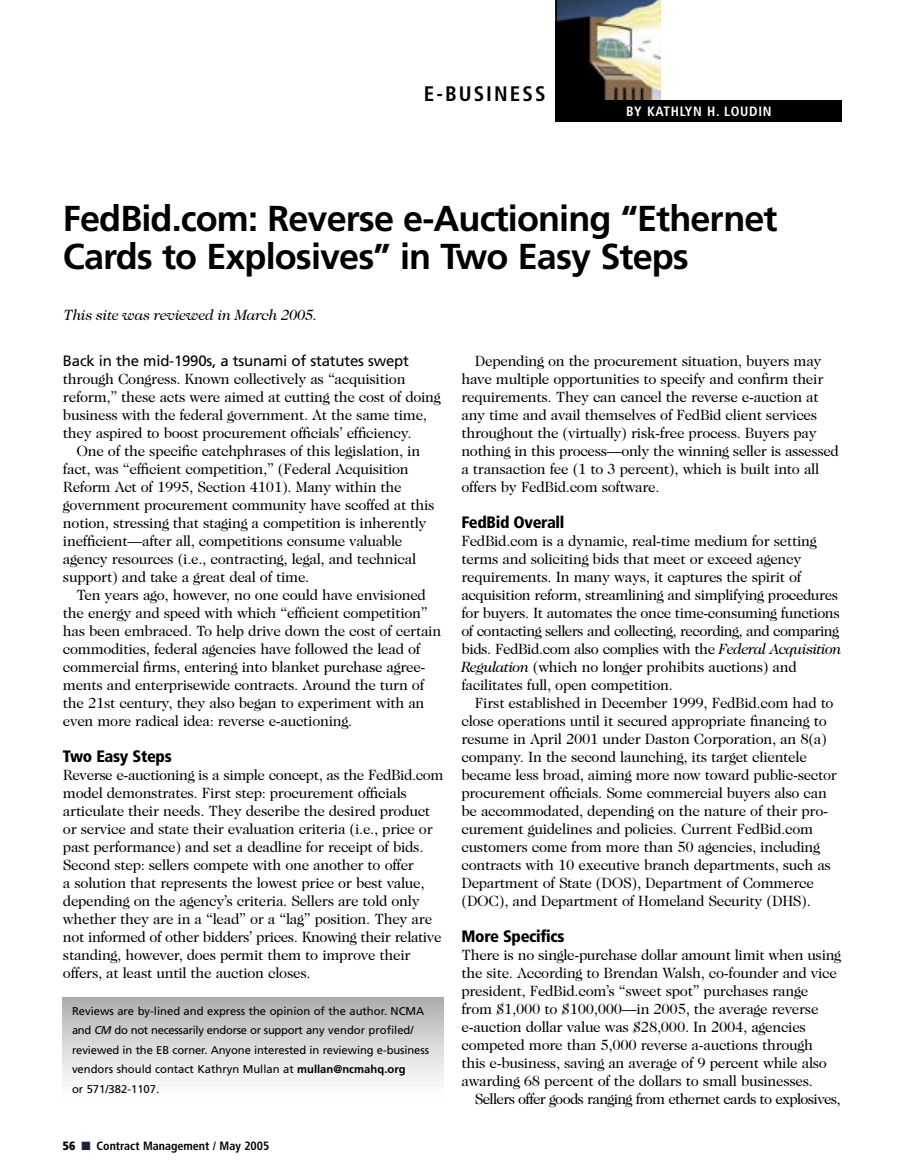
<style>
.page{position:relative;width:905px;height:1175px;background:#fff}
.page>*{position:absolute;margin:0;border:0;box-sizing:border-box;transform-origin:0 0}
.t1{font:700 36px/37.5px "Frutiger";letter-spacing:-.025em;color:#000}
.t2{font:700 condensed 21px "Frutiger";letter-spacing:.1em;color:#000}
.Text_Type-1st_Par{font:900 condensed 16.5px "Frutiger";letter-spacing:-.02em;color:#000}
.Text_Type{font:15px/18px "Caslon Two Twenty Four";letter-spacing:-.02em;color:#000}
.Text_Type-1st_Par-2{font:15px/18px "Caslon Two Twenty Four";letter-spacing:-.02em;color:#000}
.Text_Type-2{font:15px "Caslon Two Twenty Four";letter-spacing:-.05em;color:#000}
.t3{font:italic 15px "Caslon Two Twenty Four";letter-spacing:-.02em;color:#000}
.t4{font:700 condensed 13.5px "Frutiger";letter-spacing:.05em;color:#fff}
.t5{font:700 condensed 12px "Frutiger";color:#000}
.t6{font:11.25px/19.5px "Frutiger";color:#000}
.s1{font-family:"Frutiger"}
.s2{font-style:italic}
.s3{font-weight:700}
.s4{font-weight:900}
.s5{color:#13243b}
</style>
<div class="page">
<img style="left:557px;top:0;width:103px;height:100px">
<div style="left:555px;top:100px;width:287px;height:21px;background:#000"></div>
<hr style="left:555px;top:0;width:2px;height:121px;background:#000">
<div style="left:63px;top:997px;width:380px;height:107px;background:linear-gradient(to bottom,#b1b1b1,#fff)"></div>
<div style="left:555px;top:101px;width:287px;height:21px;background:#000"></div>
<p class="t2" style="left:424px;top:81px;width:123px">E-BUSINESS</p>
<p class="t4" style="left:626px;top:103px;width:147px">BY KATHLYN H. LOUDIN</p>
<p class="t1" style="left:63px;top:200px;width:716px">FedBid.com: Reverse e-Auctioning “Ethernet<br>Cards to Explosives” in Two Easy Steps</p>
<p class="t3" style="left:64px;top:306px;width:255px">This site was reviewed in March 2005.</p>
<p class="Text_Type-1st_Par-2" style="left:63px;top:352px;width:379px"><span class="s1">Back in the mid-1990s, a tsunami of statutes swept </span>through Congress. Known collectively as “acquisition reform,” these acts were aimed at cutting the cost of doing business with the federal government. At the same time, they aspired to boost procurement officials’ efficiency.</p>
<p class="Text_Type" style="left:63px;top:442px;width:373px;text-indent:14px">One of the specific catchphrases of this legislation, in fact, was “efficient competition,” (Federal Acquisition Reform Act of 1995, Section 4101). Many within the government procurement community have scoffed at this notion, stressing that staging a competition is inherently inefficient—after all, competitions consume valuable agency resources (i.e., contracting, legal, and technical support) and take a great deal of time.</p>
<p class="Text_Type" style="left:63px;top:586px;width:380px;text-indent:14px">Ten years ago, however, no one could have envisioned the energy and speed with which “efficient competition” has been embraced. To help drive down the cost of certain commodities, federal agencies have followed the lead of commercial firms, entering into blanket purchase agree&shy;ments and enterprisewide contracts. Around the turn of the 21st century, they also began to experiment with an even more radical idea: reverse e-auctioning.</p>
<p class="Text_Type-1st_Par" style="left:63px;top:746px;width:110px">Two Easy Steps</p>
<p class="Text_Type-1st_Par-2" style="left:63px;top:766px;width:382px">Reverse e-auctioning is a simple concept, as the FedBid.com model demonstrates. First step: procurement officials articulate their needs. They describe the desired product or service and state their evaluation criteria (i.e., price or past performance) and set a deadline for receipt of bids.<br>Second step: sellers compete with one another to offer<br>a solution that represents the lowest price or best value, depending on the agency’s criteria. Sellers are told only whether they are in a “lead” or a “lag” position. They are not informed of other bidders’ prices. Knowing their relative standing, however, does permit them to improve their offers, at least until the auction closes.</p>
<p class="t6" style="left:72px;top:1001px;width:358px">Reviews are by-lined and express the opinion of the author. NCMA and <span class="s2">CM</span> do not necessarily endorse or support any vendor profiled/ reviewed in the EB corner. Anyone interested in reviewing e-business vendors should contact Kathryn Mullan at <span class="s3">mullan@ncmahq.org<br></span>or 571/382-1107.</p>
<p class="t5" style="left:63px;top:1138px;width:208px"><span class="s4">56</span> <span class="s5">■</span> Contract Management / May 2005</p>
<p class="Text_Type" style="left:461px;top:352px;width:379px;text-indent:14px">Depending on the procurement situation, buyers may have multiple opportunities to specify and confirm their requirements. They can cancel the reverse e-auction at any time and avail themselves of FedBid client services throughout the (virtually) risk-free process. Buyers pay nothing in this process—only the winning seller is assessed a transaction fee (1 to 3 percent), which is built into all offers by FedBid.com software.</p>
<p class="Text_Type-1st_Par" style="left:461px;top:512px;width:104px">FedBid Overall</p>
<p class="Text_Type-1st_Par-2" style="left:461px;top:532px;width:382px">FedBid.com is a dynamic, real-time medium for setting terms and soliciting bids that meet or exceed agency requirements. In many ways, it captures the spirit of acquisition reform, streamlining and simplifying procedures for buyers. It automates the once time-consuming functions of contacting sellers and collecting, recording, and comparing bids. FedBid.com also complies with the <span class="s2">Federal Acquisition Regulation</span> (which no longer prohibits auctions) and facilitates full, open competition.</p>
<p class="Text_Type" style="left:461px;top:694px;width:377px;text-indent:14px">First established in December 1999, FedBid.com had to close operations until it secured appropriate financing to resume in April 2001 under Daston Corporation, an 8(a) company. In the second launching, its target clientele became less broad, aiming more now toward public-sector procurement officials. Some commercial buyers also can be accommodated, depending on the nature of their pro&shy;curement guidelines and policies. Current FedBid.com customers come from more than 50 agencies, including contracts with 10 executive branch departments, such as Department of State (DOS), Department of Commerce (DOC), and Department of Homeland Security (DHS).</p>
<p class="Text_Type-1st_Par" style="left:461px;top:926px;width:105px">More Specifics</p>
<p class="Text_Type-1st_Par-2" style="left:461px;top:946px;width:381px">There is no single-purchase dollar amount limit when using the site. According to Brendan Walsh, co-founder and vice president, FedBid.com’s “sweet spot” purchases range from $1,000 to $100,000—in 2005, the average reverse e-auction dollar value was $28,000. In 2004, agencies competed more than 5,000 reverse a-auctions through<br>this e-business, saving an average of 9 percent while also awarding 68 percent of the dollars to small businesses.</p>
<p class="Text_Type-2" style="left:475px;top:1090px;width:367px">Sellers offer goods ranging from ethernet cards to explosives,</p>
</div>
